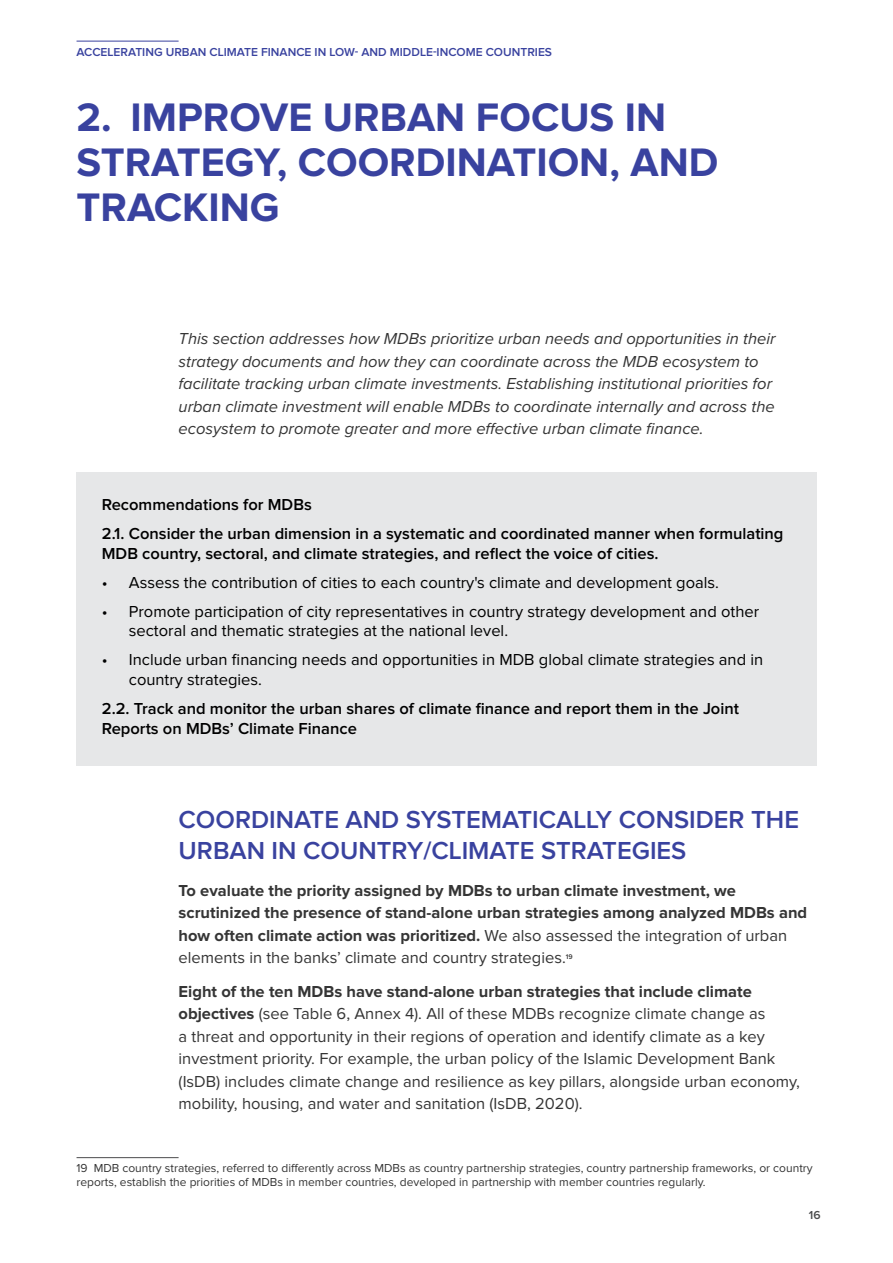
<style>
.page{position:relative;width:893px;height:1263px;background:#fff}
.page>*{position:absolute;margin:0;border:0;box-sizing:border-box;transform-origin:0 0}
.H1_Chapter{font:700 41.25px/45px "Proxima Nova";color:#39429f}
.t1{font:600 25.5px/30.6px "Proxima Nova";color:#39429f}
.Body{font:16.5px/22.5px "Proxima Nova";color:#353535}
.Body-2{font:italic 16.5px/22.5px "Proxima Nova";color:#353535}
.t2{font:16.5px/19.8px "Proxima Nova";color:#000}
.Box_Body{font:600 16.5px/19.8px "Proxima Nova";color:#000}
.Body-3{font:700 16.5px/22.5px "Proxima Nova";color:#353535}
.Footnote{font:12px/14.4px "Proxima Nova";color:#353535}
.t3{font:600 12px "Proxima Nova";color:#39429f}
.t4{font:600 12px "Proxima Nova";color:#4b4c4d}
.Body-4{font:600 7.05px "Proxima Nova";color:#353535}
.s1{font-weight:400}
.s2{font-weight:700}
</style>
<div class="page">
<hr style="left:77px;top:41px;width:102px;height:1px;background:#39429f">
<hr style="left:77px;top:1157px;width:102px;height:1px;background:#4b4c4d">
<div style="left:76px;top:472px;width:740px;height:293px;background:#e6e7e8"></div>
<p class="t3" style="left:77px;top:47px;width:477px">ACCELERATING URBAN CLIMATE FINANCE IN LOW- AND MIDDLE-INCOME COUNTRIES</p>
<p class="H1_Chapter" style="left:77px;top:95px;width:643px">2. IMPROVE URBAN FOCUS IN<br>STRATEGY, COORDINATION, AND<br>TRACKING</p>
<p class="Body-2" style="left:179px;top:327px;width:599px">This section addresses how MDBs prioritize urban needs and opportunities in their strategy documents and how they can coordinate across the MDB ecosystem to facilitate tracking urban climate investments. Establishing institutional priorities for urban climate investment will enable MDBs to coordinate internally and across the ecosystem to promote greater and more effective urban climate finance.</p>
<p class="Box_Body" style="left:102px;top:496px;width:211px">Recommendations for MDBs</p>
<p class="Box_Body" style="left:102px;top:524px;width:683px">2.1. Consider the urban dimension in a systematic and coordinated manner when formulating<br>MDB country, sectoral, and climate strategies, and reflect the voice of cities.</p>
<p class="t2" style="left:102px;top:573px;width:619px">• Assess the contribution of cities to each country's climate and development goals.</p>
<p class="t2" style="left:129px;top:601px;width:632px;text-indent:-27px">• Promote participation of city representatives in country strategy development and other sectoral and thematic strategies at the national level.</p>
<p class="t2" style="left:129px;top:650px;width:636px;text-indent:-27px">• Include urban financing needs and opportunities in MDB global climate strategies and in country strategies.</p>
<p class="Box_Body" style="left:102px;top:699px;width:639px">2.2. Track and monitor the urban shares of climate finance and report them in the Joint<br>Reports on MDBs’ Climate Finance</p>
<h3 class="t1" style="left:179px;top:805px;width:622px">COORDINATE AND SYSTEMATICALLY CONSIDER THE<br>URBAN IN COUNTRY/CLIMATE STRATEGIES</h3>
<p class="Body-3" style="left:179px;top:879px;width:630px">To evaluate the priority assigned by MDBs to urban climate investment, we scrutinized the presence of stand-alone urban strategies among analyzed MDBs and how often climate action was prioritized. <span class="s1">We also assessed the integration of urban elements in the banks’ climate and country strategies.</span></p>
<p class="Body-4" style="left:566px;top:953px;width:8px">19</p>
<p class="Body" style="left:179px;top:980px;width:623px"><span class="s2">Eight of the ten MDBs have stand-alone urban strategies that include climate objectives</span> (see Table 6, Annex 4). All of these MDBs recognize climate change as<br>a threat and opportunity in their regions of operation and identify climate as a key investment priority. For example, the urban policy of the Islamic Development Bank (IsDB) includes climate change and resilience as key pillars, alongside urban economy, mobility, housing, and water and sanitation (IsDB, 2020).</p>
<p class="Footnote" style="left:77px;top:1161px;width:738px">19 MDB country strategies, referred to differently across MDBs as country partnership strategies, country partnership frameworks, or country reports, establish the priorities of MDBs in member countries, developed in partnership with member countries regularly.</p>
<p class="t4" style="left:809px;top:1209px;width:13px">16</p>
</div>
